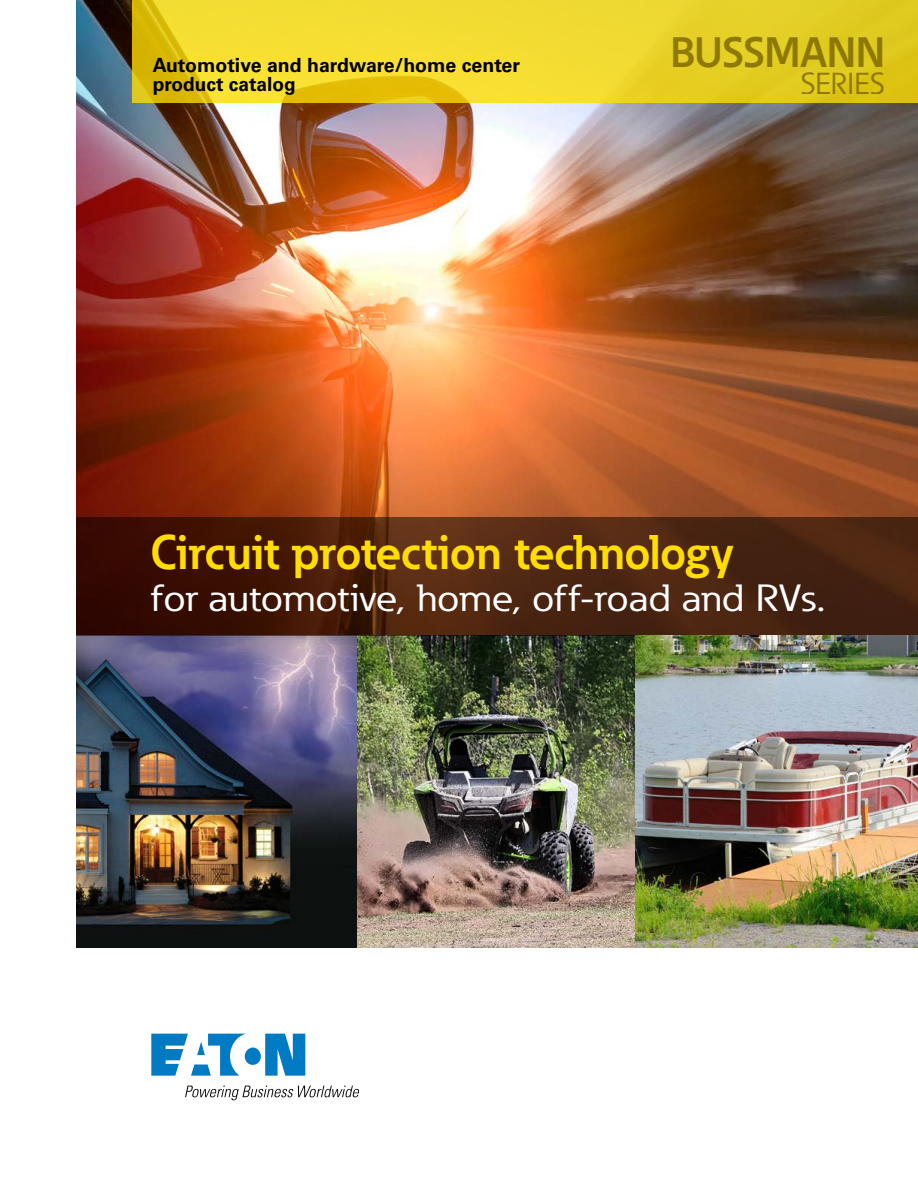
<style>
.page{position:relative;width:918px;height:1188px;background:#fff}
.page>*{position:absolute;margin:0;border:0;box-sizing:border-box;transform-origin:0 0}
.t1{font:700 48px "Eaton";letter-spacing:-.01em;color:#fd0}
.t2{font:700 42px "Eaton";letter-spacing:.005em;color:#796400}
.t3{font:37.5px "Eaton";letter-spacing:-.005em;color:#fff;scale:1.15 1}
.t4{font:30px "Eaton";letter-spacing:-.005em;color:#796400}
.t5{font:700 19.5px/19.5px "Univers LT Std";color:#000}
</style>
<div class="page">
<img style="left:76px;top:0;width:842px;height:636px">
<svg style="left:132px;top:0;width:786px;height:103px;background:#ebd327"></svg>
<img style="left:76px;top:636px;width:559px;height:312px">
<svg style="left:151px;top:1034px;width:154px;height:42px"></svg>
<svg style="left:185px;top:1086px;width:174px;height:14px"></svg>
<svg style="left:77px;top:517px;width:841px;height:119px;background:#481f0d"></svg>
<img style="left:635px;top:636px;width:283px;height:312px">
<p class="t5" style="left:153px;top:55px;width:369px">Automotive and hardware/home center product catalog</p>
<h2 class="t2" style="left:670px;top:26px;width:216px">BUSSMANN</h2>
<h3 class="t4" style="left:801px;top:64px;width:86px">SERIES</h3>
<h1 class="t1" style="left:151px;top:522px;width:585px">Circuit protection technology</h1>
<h3 class="t3" style="left:151px;top:574px;width:588px">for automotive, home, off-road and RVs.</h3>
</div>
